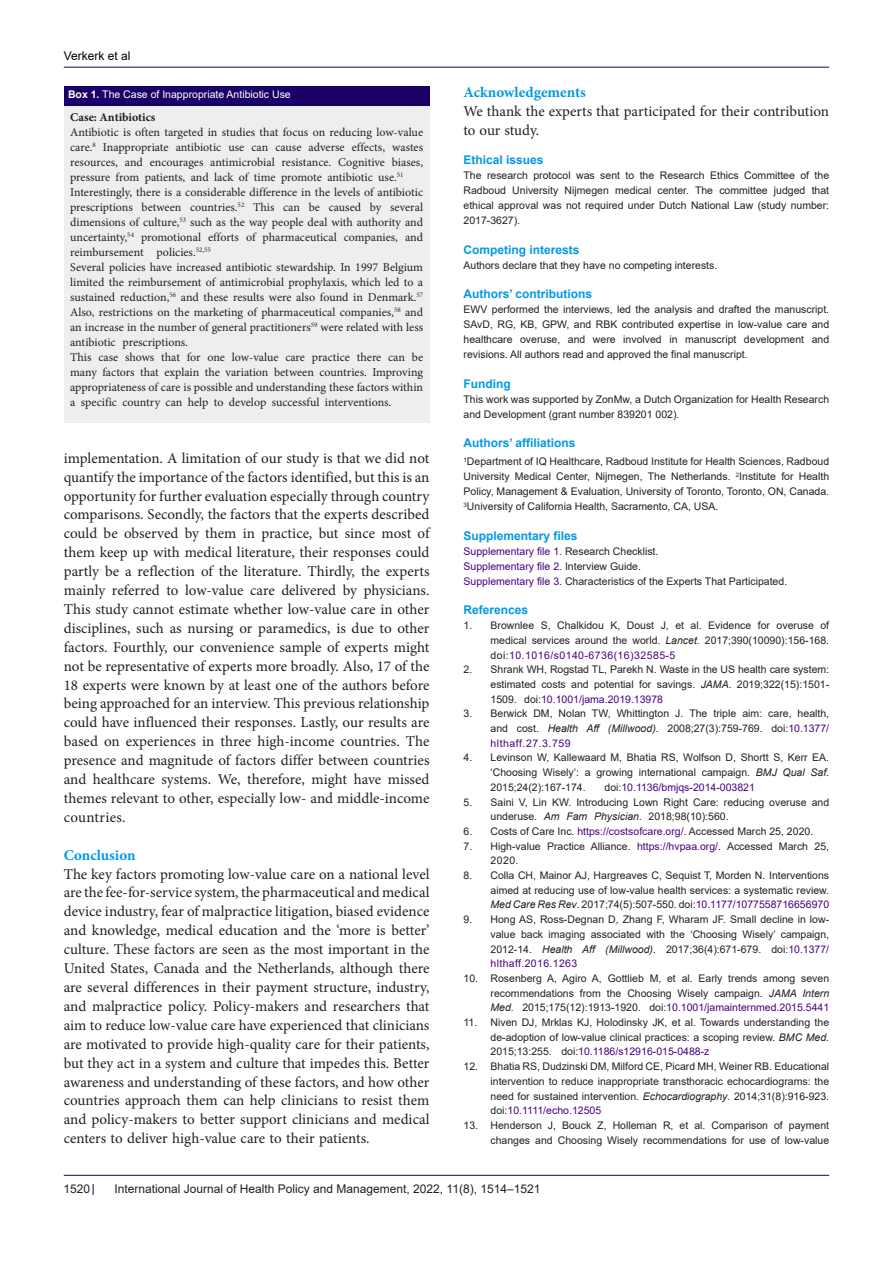
<style>
.page{position:relative;width:893px;height:1263px;background:#fff}
.page>*{position:absolute;margin:0;border:0;box-sizing:border-box;transform-origin:0 0}
.No_Spacing{font:15px/18.9px "Minion Pro";color:#231f20;text-align:justify}
.No_Spacing-2{font:700 15px "Minion Pro";color:#0099e5}
.No_Spacing-3{font:12px/15px "Minion Pro";color:#231f20;text-align:justify}
.t1{font:700 12px "Arial";color:#0099e5}
.t2{font:12px "Arial";color:#231f20}
.No_Spacing-4{font:700 12px "Minion Pro";letter-spacing:-.005em;color:#231f20}
.t3{font:12px "Arial";color:#000001}
.t4{font:10.5px/14.7px "Arial";color:#231f20;text-align:justify}
.t5{font:10.5px "Arial";color:#4b0082}
.No_Spacing-5{font:10.5px "Arial";color:#fff}
.s1{font-weight:700}
.s2{color:#4b0082}
.s3{color:#231f20}
.s4{font-style:italic}
</style>
<div class="page">
<hr style="left:64px;top:67px;width:765px;height:1px;background:#190066">
<hr style="left:64px;top:1175px;width:765px;height:1px;background:#190066">
<div style="left:64px;top:106px;width:365px;height:316px;background:#eee"></div>
<div style="left:64px;top:86px;width:365px;height:20px;background:#190066"></div>
<p class="t3" style="left:64px;top:48px;width:68px">Verkerk et al</p>
<p class="No_Spacing-5" style="left:68px;top:87px;width:224px"><span class="s1">Box 1.</span> The Case of Inappropriate Antibiotic Use</p>
<p class="No_Spacing-2" style="left:463px;top:82px;width:124px">Acknowledgements</p>
<p class="No_Spacing" style="left:463px;top:102px;width:367px">We thank the experts that participated for their contribution to our study.</p>
<p class="t1" style="left:463px;top:152px;width:82px">Ethical issues</p>
<p class="t4" style="left:463px;top:168px;width:367px">The research protocol was sent to the Research Ethics Committee of the Radboud University Nijmegen medical center. The committee judged that ethical approval was not required under Dutch National Law (study number:<br>2017-3627).</p>
<p class="t1" style="left:463px;top:241px;width:118px">Competing interests</p>
<p class="t4" style="left:463px;top:258px;width:255px">Authors declare that they have no competing interests.</p>
<p class="t1" style="left:463px;top:286px;width:130px">Authors’ contributions</p>
<p class="t4" style="left:463px;top:302px;width:367px">EWV performed the interviews, led the analysis and drafted the manuscript.<br>SAvD, RG, KB, GPW, and RBK contributed expertise in low-value care and healthcare overuse, and were involved in manuscript development and revisions. All authors read and approved the final manuscript.</p>
<p class="t1" style="left:463px;top:375px;width:49px">Funding</p>
<p class="t4" style="left:463px;top:392px;width:367px">This work was supported by ZonMw, a Dutch Organization for Health Research and Development (grant number 839201 002).</p>
<p class="t1" style="left:463px;top:435px;width:114px">Authors’ affiliations</p>
<p class="t4" style="left:463px;top:454px;width:367px"><sup>1</sup>Department of IQ Healthcare, Radboud Institute for Health Sciences, Radboud University Medical Center, Nijmegen, The Netherlands. <sup>2</sup>Institute for Health Policy, Management &amp; Evaluation, University of Toronto, Toronto, ON, Canada.<br><sup>3</sup>University of California Health, Sacramento, CA, USA.</p>
<p class="t1" style="left:463px;top:527px;width:116px">Supplementary files</p>
<p class="t4" style="left:463px;top:544px;width:196px"><span class="s2">Supplementary file 1</span>. Research Checklist.</p>
<p class="t5" style="left:463px;top:559px;width:179px">Supplementary file 2<span class="s3">. Interview Guide.</span></p>
<p class="t4" style="left:463px;top:574px;width:325px"><span class="s2">Supplementary file 3</span>. Characteristics of the Experts That Participated.</p>
<p class="t1" style="left:463px;top:602px;width:66px">References</p>
<p class="t4" style="left:490px;top:618px;width:340px;text-indent:-27px">1. Brownlee S, Chalkidou K, Doust J, et al. Evidence for overuse of medical services around the world. <span class="s4">Lancet</span>. 2017;390(10090):156-168. doi:<span class="s2">10.1016/s0140-6736(16)32585-5</span></p>
<p class="t4" style="left:490px;top:662px;width:340px;text-indent:-27px">2. Shrank WH, Rogstad TL, Parekh N. Waste in the US health care system: estimated costs and potential for savings. <span class="s4">JAMA</span>. 2019;322(15):1501- 1509. doi:<span class="s2">10.1001/jama.2019.13978</span></p>
<p class="t4" style="left:490px;top:706px;width:340px;text-indent:-27px">3. Berwick DM, Nolan TW, Whittington J. The triple aim: care, health, and cost. <span class="s4">Health Aff (Millwood)</span>. 2008;27(3):759-769. doi:<span class="s2">10.1377/ hlthaff.27.3.759</span></p>
<p class="t4" style="left:490px;top:750px;width:340px;text-indent:-27px">4. Levinson W, Kallewaard M, Bhatia RS, Wolfson D, Shortt S, Kerr EA. ‘Choosing Wisely’: a growing international campaign. <span class="s4">BMJ Qual Saf</span>.<br>2015;24(2):167-174.</p>
<p class="No_Spacing-4" style="left:70px;top:109px;width:87px">Case: Antibiotics</p>
<p class="No_Spacing-3" style="left:70px;top:125px;width:354px">Antibiotic is often targeted in studies that focus on reducing low-value care.<sup>8</sup> Inappropriate antibiotic use can cause adverse effects, wastes resources, and encourages antimicrobial resistance. Cognitive biases, pressure from patients, and lack of time promote antibiotic use.<sup>51</sup></p>
<p class="No_Spacing-3" style="left:70px;top:185px;width:354px">Interestingly, there is a considerable difference in the levels of antibiotic prescriptions between countries.<sup>52</sup> This can be caused by several dimensions of culture,<sup>53</sup> such as the way people deal with authority and uncertainty,<sup>54</sup> promotional efforts of pharmaceutical companies, and reimbursement policies.<sup>52,55</sup></p>
<p class="No_Spacing-3" style="left:70px;top:260px;width:354px">Several policies have increased antibiotic stewardship. In 1997 Belgium limited the reimbursement of antimicrobial prophylaxis, which led to a sustained reduction,<sup>56</sup> and these results were also found in Denmark.<sup>57<br></sup>Also, restrictions on the marketing of pharmaceutical companies,<sup>58</sup> and an increase in the number of general practitioners<sup>59</sup> were related with less antibiotic prescriptions.</p>
<p class="No_Spacing-3" style="left:70px;top:350px;width:354px">This case shows that for one low-value care practice there can be many factors that explain the variation between countries. Improving appropriateness of care is possible and understanding these factors within a specific country can help to develop successful interventions.</p>
<p class="No_Spacing" style="left:64px;top:449px;width:367px">implementation. A limitation of our study is that we did not quantify the importance of the factors identified, but this is an opportunity for further evaluation especially through country comparisons. Secondly, the factors that the experts described could be observed by them in practice, but since most of them keep up with medical literature, their responses could partly be a reflection of the literature. Thirdly, the experts mainly referred to low-value care delivered by physicians.<br>This study cannot estimate whether low-value care in other disciplines, such as nursing or paramedics, is due to other factors. Fourthly, our convenience sample of experts might not be representative of experts more broadly. Also, 17 of the 18 experts were known by at least one of the authors before being approached for an interview. This previous relationship could have influenced their responses. Lastly, our results are based on experiences in three high-income countries. The presence and magnitude of factors differ between countries and healthcare systems. We, therefore, might have missed themes relevant to other, especially low- and middle-income countries.</p>
<p class="No_Spacing-2" style="left:64px;top:844px;width:73px">Conclusion</p>
<p class="No_Spacing" style="left:64px;top:864px;width:367px">The key factors promoting low-value care on a national level are the fee-for-service system, the pharmaceutical and medical device industry, fear of malpractice litigation, biased evidence and knowledge, medical education and the ‘more is better’ culture. These factors are seen as the most important in the United States, Canada and the Netherlands, although there are several differences in their payment structure, industry, and malpractice policy. Policy-makers and researchers that aim to reduce low-value care have experienced that clinicians are motivated to provide high-quality care for their patients, but they act in a system and culture that impedes this. Better awareness and understanding of these factors, and how other countries approach them can help clinicians to resist them and policy-makers to better support clinicians and medical centers to deliver high-value care to their patients.</p>
<p class="t5" style="left:604px;top:780px;width:152px"><span class="s3">doi:</span>10.1136/bmjqs-2014-003821</p>
<p class="t4" style="left:490px;top:794px;width:340px;text-indent:-27px">5. Saini V, Lin KW. Introducing Lown Right Care: reducing overuse and underuse. <span class="s4">Am Fam Physician</span>. 2018;98(10):560.</p>
<p class="t4" style="left:463px;top:824px;width:351px">6. Costs of Care Inc. <span class="s2">https://costsofcare.org/</span>. Accessed March 25, 2020.</p>
<p class="t4" style="left:490px;top:838px;width:340px;text-indent:-27px">7. High-value Practice Alliance. <span class="s2">https://hvpaa.org/</span>. Accessed March 25,<br>2020.</p>
<p class="t4" style="left:490px;top:868px;width:340px;text-indent:-27px">8. Colla CH, Mainor AJ, Hargreaves C, Sequist T, Morden N. Interventions aimed at reducing use of low-value health services: a systematic review.<br><span class="s4">Med Care Res Rev</span>. 2017;74(5):507-550. doi:<span class="s2">10.1177/1077558716656970</span></p>
<p class="t4" style="left:490px;top:912px;width:340px;text-indent:-27px">9. Hong AS, Ross-Degnan D, Zhang F, Wharam JF. Small decline in low&shy;value back imaging associated with the ‘Choosing Wisely’ campaign, 2012-14. <span class="s4">Health Aff (Millwood)</span>. 2017;36(4):671-679. doi:<span class="s2">10.1377/ hlthaff.2016.1263</span></p>
<p class="t4" style="left:490px;top:971px;width:340px;text-indent:-27px">10. Rosenberg A, Agiro A, Gottlieb M, et al. Early trends among seven recommendations from the Choosing Wisely campaign. <span class="s4">JAMA Intern Med</span>. 2015;175(12):1913-1920. doi:<span class="s2">10.1001/jamainternmed.2015.5441</span></p>
<p class="t4" style="left:490px;top:1015px;width:340px;text-indent:-27px">11. Niven DJ, Mrklas KJ, Holodinsky JK, et al. Towards understanding the de-adoption of low-value clinical practices: a scoping review. <span class="s4">BMC Med</span>.<br>2015;13:255. doi:<span class="s2">10.1186/s12916-015-0488-z</span></p>
<p class="t4" style="left:490px;top:1059px;width:340px;text-indent:-27px">12. Bhatia RS, Dudzinski DM, Milford CE, Picard MH, Weiner RB. Educational intervention to reduce inappropriate transthoracic echocardiograms: the need for sustained intervention. <span class="s4">Echocardiography</span>. 2014;31(8):916-923. doi:<span class="s2">10.1111/echo.12505</span></p>
<p class="t4" style="left:463px;top:1118px;width:367px;text-align:right">13. Henderson J, Bouck Z, Holleman R, et al. Comparison of payment changes and Choosing Wisely recommendations for use of low-value</p>
<p class="t2" style="left:64px;top:1180px;width:28px">1520</p>
<p class="t2" style="left:114px;top:1180px;width:428px">International Journal of Health Policy and Management, 2022, 11(8), 1514–1521</p>
</div>
